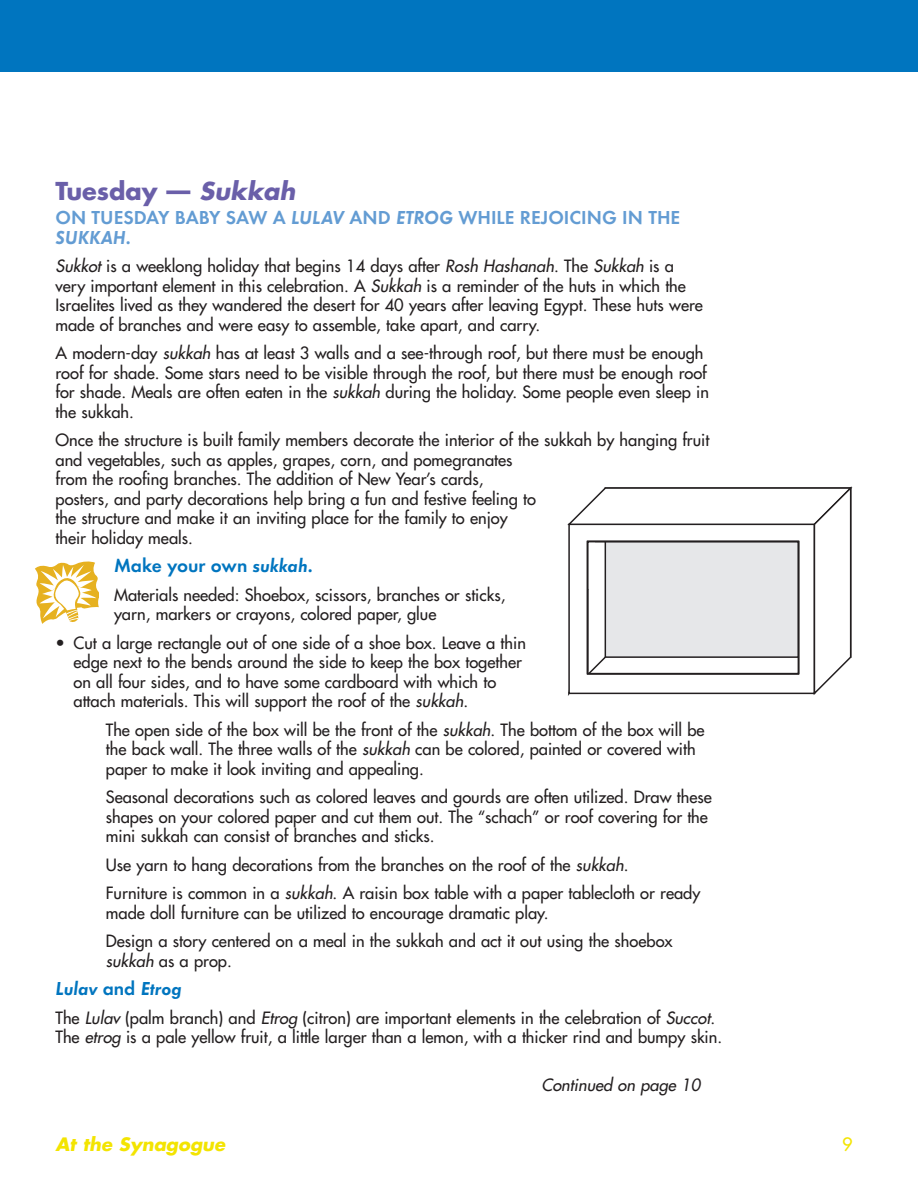
<style>
.page{position:relative;width:918px;height:1188px;background:#fff}
.page>*{position:absolute;margin:0;border:0;box-sizing:border-box;transform-origin:0 0}
.t1{font:700 24px "Futura";color:#6a5fa9}
.t2{font:600 19.5px/19.5px "Futura T";color:#639cd3}
.t3{font:600 19.5px "Futura T";color:#0075bf}
.t4{font:italic 600 19.5px "Futura T";color:#0075bf}
.t5{font:italic 700 18px "Futura";color:#f3e401}
.t6{font:18px "Futura";color:#f3e401}
.t7{font:16.5px/19.5px "Futura";color:#231f20}
.t8{font:italic 16.5px "Futura";color:#231f20}
.s1{font-style:italic}
.s2{font-style:normal}
</style>
<div class="page">
<div style="left:0;top:0;width:918px;height:72px;background:#0075bf"></div>
<svg style="left:567px;top:486px;width:285px;height:209px"></svg>
<svg style="left:35px;top:562px;width:64px;height:62px"></svg>
<h1 class="t1" style="left:56px;top:180px;width:242px">Tuesday — <span class="s1">Sukkah</span></h1>
<p class="t2" style="left:56px;top:209px;width:626px">ON TUESDAY BABY SAW A <span class="s1">LULAV</span> AND <span class="s1">ETROG</span> WHILE REJOICING IN THE<br><span class="s1">SUKKAH</span>.</p>
<p class="t7" style="left:55px;top:257px;width:649px"><span class="s1">Sukkot</span> is a weeklong holiday that begins 14 days after <span class="s1">Rosh Hashanah</span>. The <span class="s1">Sukkah</span> is a very important element in this celebration. A <span class="s1">Sukkah</span> is a reminder of the huts in which the Israelites lived as they wandered the desert for 40 years after leaving Egypt. These huts were made of branches and were easy to assemble, take apart, and carry.</p>
<p class="t7" style="left:55px;top:344px;width:655px">A modern-day <span class="s1">sukkah</span> has at least 3 walls and a see-through roof, but there must be enough roof for shade. Some stars need to be visible through the roof, but there must be enough roof for shade. Meals are often eaten in the <span class="s1">sukkah</span> during the holiday. Some people even sleep in the sukkah.</p>
<p class="t7" style="left:55px;top:431px;width:655px">Once the structure is built family members decorate the interior of the sukkah by hanging fruit and vegetables, such as apples, grapes, corn, and pomegranates<br>from the roofing branches. The addition of New Year’s cards,<br>posters, and party decorations help bring a fun and festive feeling to<br>the structure and make it an inviting place for the family to enjoy<br>their holiday meals.</p>
<p class="t3" style="left:114px;top:557px;width:200px">Make your own <span class="s1">sukkah</span>.</p>
<p class="t7" style="left:114px;top:586px;width:393px">Materials needed: Shoebox, scissors, branches or sticks, yarn, markers or crayons, colored paper, glue</p>
<p class="t7" style="left:73px;top:634px;width:454px;text-indent:-18px">• Cut a large rectangle out of one side of a shoe box. Leave a thin edge next to the bends around the side to keep the box together on all four sides, and to have some cardboard with which to attach materials. This will support the roof of the <span class="s1">sukkah</span>.</p>
<p class="t7" style="left:106px;top:721px;width:600px">The open side of the box will be the front of the <span class="s1">sukkah</span>. The bottom of the box will be the back wall. The three walls of the <span class="s1">sukkah</span> can be colored, painted or covered with paper to make it look inviting and appealing.</p>
<p class="t7" style="left:106px;top:788px;width:607px">Seasonal decorations such as colored leaves and gourds are often utilized. Draw these shapes on your colored paper and cut them out. The “schach” or roof covering for the mini sukkah can consist of branches and sticks.</p>
<p class="t7" style="left:106px;top:851px;width:596px;line-height:28.5px">Use yarn to hang decorations from the branches on the roof of the <span class="s1">sukkah</span>.<br>Furniture is common in a <span class="s1">sukkah</span>. A raisin box table with a paper tablecloth or ready</p>
<p class="t7" style="left:106px;top:899px;width:568px;line-height:28.5px">made doll furniture can be utilized to encourage dramatic play.<br>Design a story centered on a meal in the sukkah and act it out using the shoebox</p>
<p class="t7" style="left:106px;top:952px;width:128px"><span class="s1">sukkah</span> as a prop.</p>
<p class="t4" style="left:56px;top:980px;width:128px">Lulav <span class="s2">and</span> Etrog</p>
<p class="t7" style="left:56px;top:1009px;width:668px">The <span class="s1">Lulav</span> (palm branch) and <span class="s1">Etrog</span> (citron) are important elements in the celebration of <span class="s1">Succot</span>.<br>The <span class="s1">etrog</span> is a pale yellow fruit, a little larger than a lemon, with a thicker rind and bumpy skin.</p>
<p class="t8" style="left:541px;top:1077px;width:160px">Continued on page 10</p>
<p class="t5" style="left:56px;top:1136px;width:171px">At the Synagogue</p>
<p class="t6" style="left:842px;top:1135px;width:12px">9</p>
</div>
